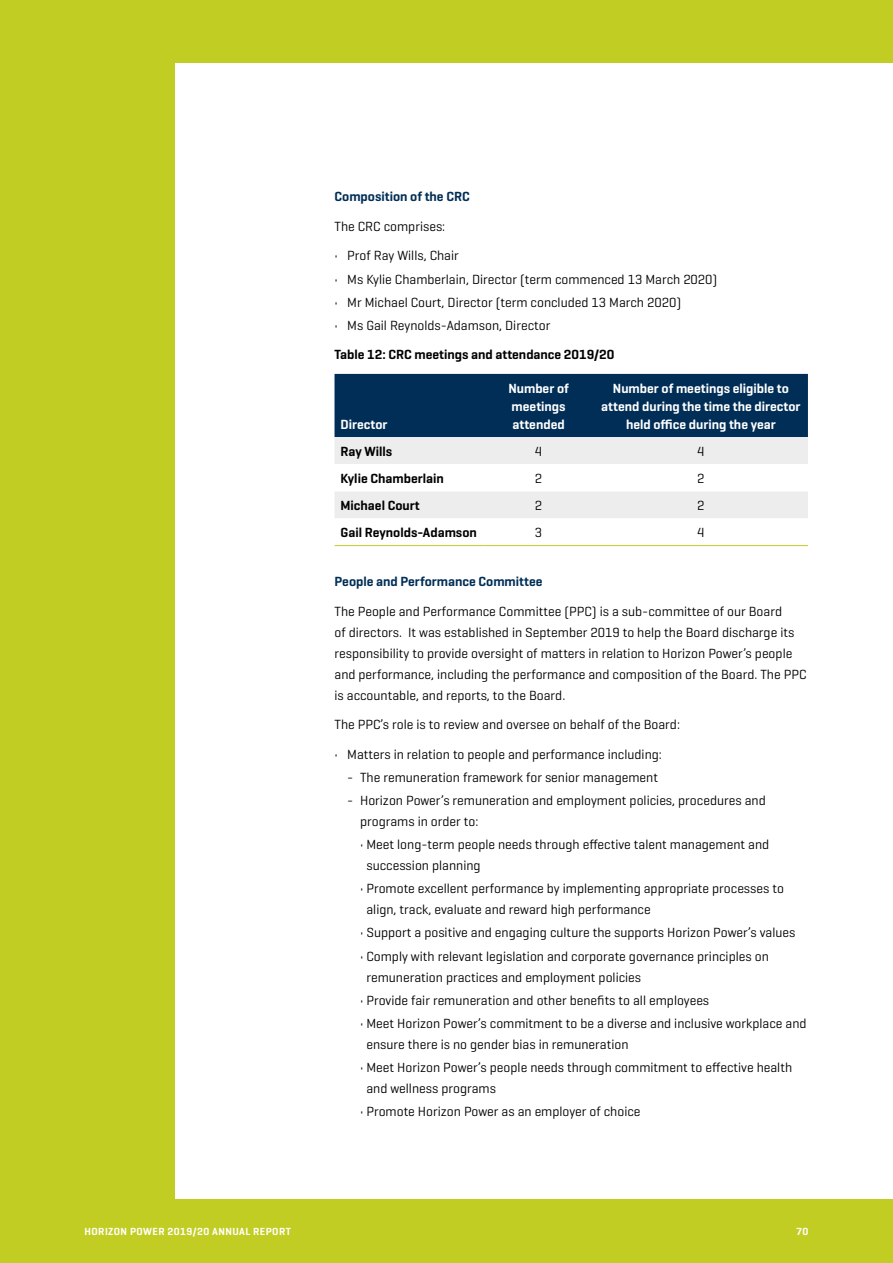
<style>
.page{position:relative;width:893px;height:1263px;background:#c2cd23}
.page>*{position:absolute;margin:0;border:0;box-sizing:border-box;transform-origin:0 0}
.t1{font:13.5px/21px "Geogrotesque";color:#000}
.t2{font:600 13.5px/18px "Geogrotesque";color:#fff}
.t3{font:600 13.5px "Geogrotesque";color:#000}
.t4{font:600 13.5px "Geogrotesque";color:#002e56}
.t5{font:600 10.5px "Geogrotesque";letter-spacing:.04em;color:#fff}
</style>
<div class="page">
<div style="left:176px;top:64px;width:717px;height:1135px;background:#fff"></div>
<svg style="left:334px;top:374px;width:474px;height:144px"></svg>
<hr style="left:334px;top:545px;width:149px;height:1px;background:#c2cd23">
<hr style="left:483px;top:545px;width:111px;height:1px;background:#c2cd23">
<hr style="left:594px;top:545px;width:214px;height:1px;background:#c2cd23">
<p class="t4" style="left:334px;top:188px;width:137px">Composition of the CRC</p>
<p class="t1" style="left:334px;top:215px;width:112px">The CRC comprises:</p>
<p class="t1" style="left:334px;top:245px;width:126px">• Prof Ray Wills, Chair</p>
<p class="t1" style="left:334px;top:268px;width:384px">• Ms Kylie Chamberlain, Director (term commenced 13 March 2020)</p>
<p class="t1" style="left:334px;top:291px;width:348px">• Mr Michael Court, Director (term concluded 13 March 2020)</p>
<p class="t1" style="left:334px;top:314px;width:217px">• Ms Gail Reynolds-Adamson, Director</p>
<p class="t3" style="left:334px;top:346px;width:281px">Table 12: CRC meetings and attendance 2019/20</p>
<p class="t2" style="left:340px;top:415px;width:49px">Director</p>
<p class="t2" style="left:508px;top:379px;width:62px">Number of meetings attended</p>
<p class="t2" style="left:601px;top:379px;width:201px;text-align:center">Number of meetings eligible to attend during the time the director held office during the year</p>
<p class="t3" style="left:340px;top:443px;width:53px">Ray Wills</p>
<p class="t1" style="left:535px;top:440px;width:9px">4</p>
<p class="t1" style="left:697px;top:440px;width:9px">4</p>
<p class="t3" style="left:340px;top:470px;width:105px">Kylie Chamberlain</p>
<p class="t1" style="left:535px;top:467px;width:9px">2</p>
<p class="t1" style="left:697px;top:467px;width:9px">2</p>
<p class="t3" style="left:340px;top:497px;width:81px">Michael Court</p>
<p class="t1" style="left:535px;top:494px;width:9px">2</p>
<p class="t1" style="left:697px;top:494px;width:9px">2</p>
<p class="t3" style="left:340px;top:524px;width:138px">Gail Reynolds-Adamson</p>
<p class="t1" style="left:535px;top:521px;width:9px">3</p>
<p class="t1" style="left:697px;top:521px;width:9px">4</p>
<p class="t4" style="left:334px;top:573px;width:210px">People and Performance Committee</p>
<p class="t1" style="left:334px;top:600px;width:473px">The People and Performance Committee (PPC) is a sub-committee of our Board<br>of directors. It was established in September 2019 to help the Board discharge its responsibility to provide oversight of matters in relation to Horizon Power’s people and performance, including the performance and composition of the Board. The PPC is accountable, and reports, to the Board.</p>
<p class="t1" style="left:334px;top:714px;width:347px">The PPC’s role is to review and oversee on behalf of the Board:</p>
<p class="t1" style="left:334px;top:743px;width:329px">• Matters in relation to people and performance including:</p>
<p class="t1" style="left:347px;top:766px;width:312px">- The remuneration framework for senior management</p>
<p class="t1" style="left:360px;top:789px;width:407px;text-indent:-13px">- Horizon Power’s remuneration and employment policies, procedures and programs in order to:</p>
<p class="t1" style="left:366px;top:834px;width:404px;text-indent:-6px">• Meet long-term people needs through effective talent management and succession planning</p>
<p class="t1" style="left:366px;top:878px;width:419px;text-indent:-6px">• Promote excellent performance by implementing appropriate processes to align, track, evaluate and reward high performance</p>
<p class="t1" style="left:360px;top:922px;width:437px">• Support a positive and engaging culture the supports Horizon Power’s values</p>
<p class="t1" style="left:366px;top:945px;width:404px;text-indent:-6px">• Comply with relevant legislation and corporate governance principles on remuneration practices and employment policies</p>
<p class="t1" style="left:360px;top:989px;width:351px">• Provide fair remuneration and other benefits to all employees</p>
<p class="t1" style="left:366px;top:1012px;width:442px;text-indent:-6px">• Meet Horizon Power’s commitment to be a diverse and inclusive workplace and ensure there is no gender bias in remuneration</p>
<p class="t1" style="left:366px;top:1056px;width:427px;text-indent:-6px">• Meet Horizon Power’s people needs through commitment to effective health and wellness programs</p>
<p class="t1" style="left:360px;top:1101px;width:282px">• Promote Horizon Power as an employer of choice</p>
<p class="t5" style="left:85px;top:1224px;width:208px">HORIZON POWER 2019/20 ANNUAL REPORT</p>
<p class="t5" style="left:796px;top:1224px;width:14px">70</p>
</div>
